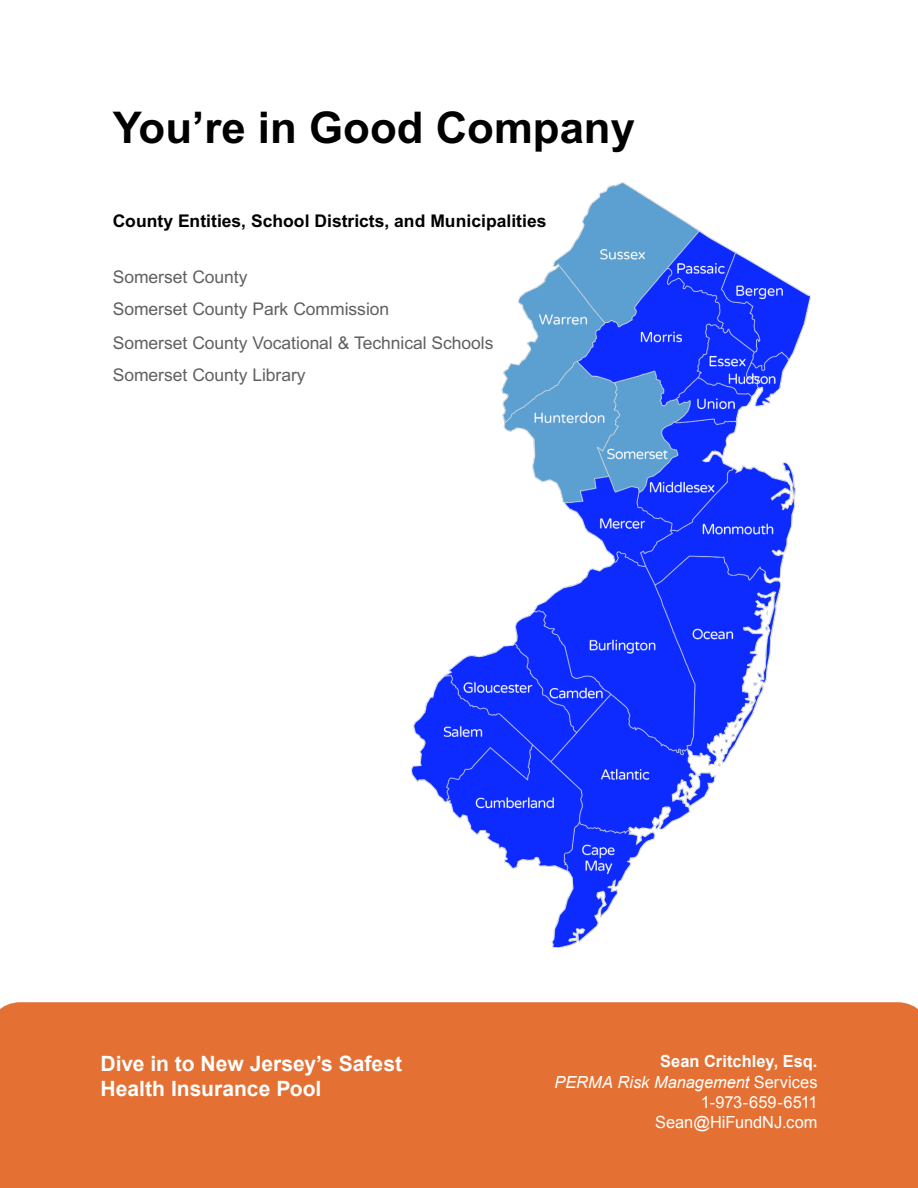
<style>
.page{position:relative;width:918px;height:1188px;background:#fff}
.page>*{position:absolute;margin:0;border:0;box-sizing:border-box;transform-origin:0 0}
.t1{font:700 43.8px "Arial";color:#000}
.t2{font:700 21.15px/25.7px "Arial";color:#fff}
.t3{font:17.55px/32.7px "Arial";letter-spacing:-.005em;color:#606060}
.t4{font:700 17.55px "Arial";color:#000}
.t5{font:16.65px "Arial";color:#fff}
.t6{font:italic 16.65px "Arial";color:#fff}
.t7{font:700 16.65px "Arial";letter-spacing:.005em;color:#fff}
.s1{font-style:normal}
</style>
<div class="page">
<img style="left:412px;top:182px;width:399px;height:766px">
<div style="left:0;top:1002px;width:918px;height:186px;background:#e47033"></div>
<p class="t1" style="left:113px;top:96px;width:524px">You’re in Good Company</p>
<p class="t4" style="left:113px;top:208px;width:435px">County Entities, School Districts, and Municipalities</p>
<p class="t3" style="left:113px;top:260px;width:382px">Somerset County<br>Somerset County Park Commission<br>Somerset County Vocational &amp; Technical Schools<br>Somerset County Library</p>
<p class="t2" style="left:100px;top:1051px;width:303px">Dive in to New Jersey’s Safest<br>Health Insurance Pool</p>
<p class="t7" style="left:660px;top:1051px;width:159px">Sean Critchley, Esq.</p>
<p class="t6" style="left:554px;top:1071px;width:265px">PERMA Risk Management <span class="s1">Services</span></p>
<p class="t5" style="left:701px;top:1091px;width:118px">1-973-659-6511</p>
<p class="t5" style="left:655px;top:1111px;width:164px">Sean@HiFundNJ.com</p>
</div>
